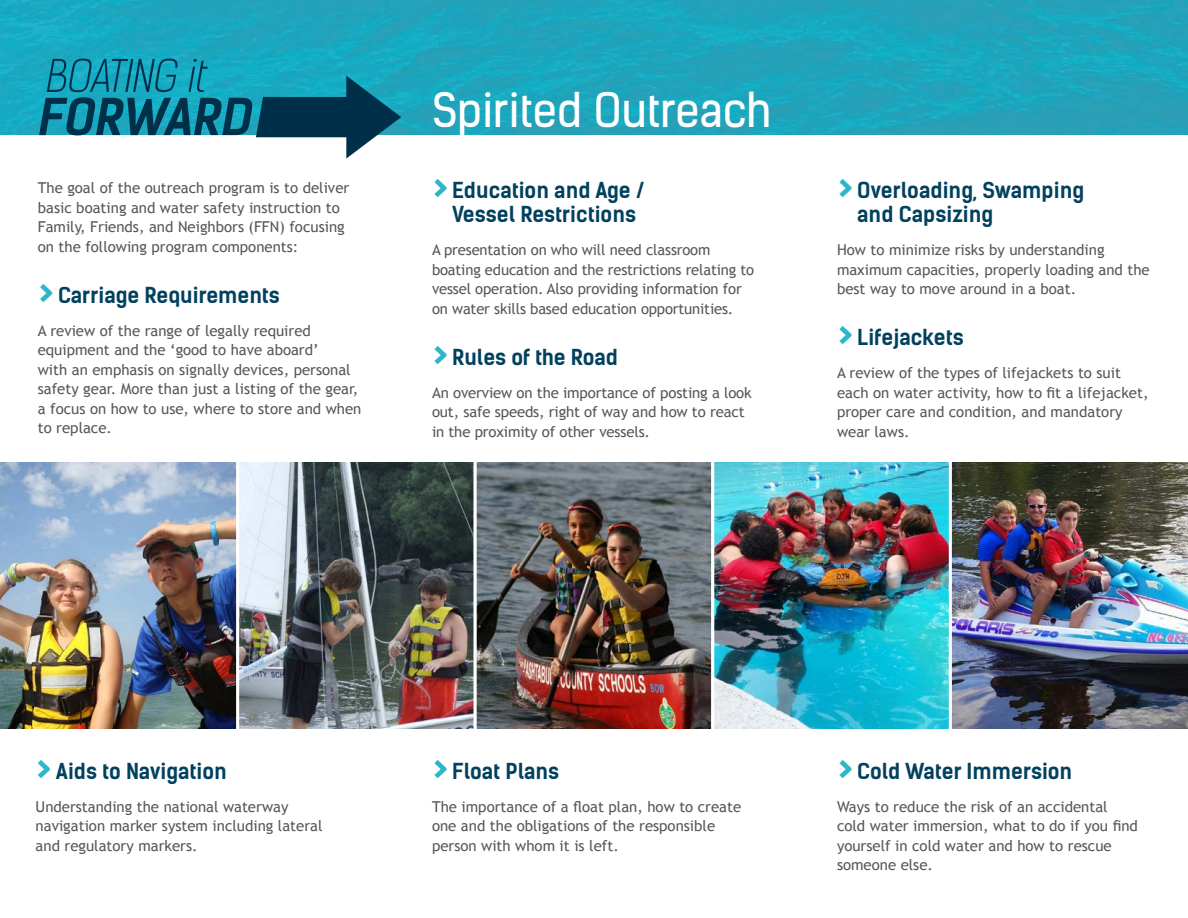
<style>
.page{position:relative;width:1188px;height:918px;background:#fff}
.page>*{position:absolute;margin:0;border:0;box-sizing:border-box;transform-origin:0 0}
.t1{font:45px "Kelson Sans";color:#fff}
.t2{font:700 21px/24px "Kelson Sans";color:#02415e;text-align:center}
.Body{font:15px/19.5px "Trebuchet MS";color:#57585a}
.s1{font-size:39px;color:#2cb6c9}
</style>
<div class="page">
<img style="left:0;top:0;width:1188px;height:135px">
<img style="left:240px;top:463px;width:708px;height:265px">
<div style="left:236px;top:459px;width:241px;height:273px;border:3px solid #fff"></div>
<div style="left:474px;top:459px;width:240px;height:273px;border:3px solid #fff"></div>
<svg style="left:39px;top:59px;width:362px;height:100px"></svg>
<img style="left:0;top:459px;width:239px;height:273px">
<div style="left:711px;top:459px;width:241px;height:273px;border:3px solid #fff"></div>
<img style="left:949px;top:459px;width:239px;height:273px">
<p class="Body" style="left:38px;top:178px;width:313px">The goal of the outreach program is to deliver basic boating and water safety instruction to Family, Friends, and Neighbors (FFN) focusing on the following program components:</p>
<p class="t2" style="left:38px;top:283px;width:244px"><span class="s1">&gt;</span> Carriage Requirements</p>
<p class="Body" style="left:38px;top:321px;width:325px">A review of the range of legally required equipment and the ‘good to have aboard’<br>with an emphasis on signally devices, personal safety gear. More than just a listing of the gear, a focus on how to use, where to store and when to replace.</p>
<p class="t1" style="left:432px;top:83px;width:341px">Spirited Outreach</p>
<p class="t2" style="left:432px;top:178px;width:214px"><span class="s1">&gt;</span> Education and Age /<br>Vessel Restrictions</p>
<p class="Body" style="left:432px;top:240px;width:324px">A presentation on who will need classroom boating education and the restrictions relating to vessel operation. Also providing information for on water skills based education opportunities.</p>
<p class="t2" style="left:432px;top:345px;width:188px"><span class="s1">&gt;</span> Rules of the Road</p>
<p class="Body" style="left:432px;top:383px;width:321px">An overview on the importance of posting a look out, safe speeds, right of way and how to react in the proximity of other vessels.</p>
<p class="t2" style="left:857px;top:178px;width:228px;text-align:left;text-indent:-20px"><span class="s1">&gt;</span> Overloading, Swamping and Capsizing</p>
<p class="Body" style="left:837px;top:240px;width:314px">How to minimize risks by understanding maximum capacities, properly loading and the best way to move around in a boat.</p>
<p class="t2" style="left:837px;top:325px;width:128px"><span class="s1">&gt;</span> Lifejackets</p>
<p class="Body" style="left:837px;top:363px;width:313px">A review of the types of lifejackets to suit each on water activity, how to fit a lifejacket, proper care and condition, and mandatory wear laws.</p>
<p class="t2" style="left:36px;top:759px;width:193px"><span class="s1">&gt;</span> Aids to Navigation</p>
<p class="Body" style="left:36px;top:797px;width:288px">Understanding the national waterway navigation marker system including lateral and regulatory markers.</p>
<p class="t2" style="left:432px;top:759px;width:129px"><span class="s1">&gt;</span> Float Plans</p>
<p class="Body" style="left:432px;top:797px;width:311px">The importance of a float plan, how to create one and the obligations of the responsible person with whom it is left.</p>
<p class="t2" style="left:837px;top:759px;width:237px"><span class="s1">&gt;</span> Cold Water Immersion</p>
<p class="Body" style="left:837px;top:797px;width:302px">Ways to reduce the risk of an accidental cold water immersion, what to do if you find yourself in cold water and how to rescue someone else.</p>
</div>
